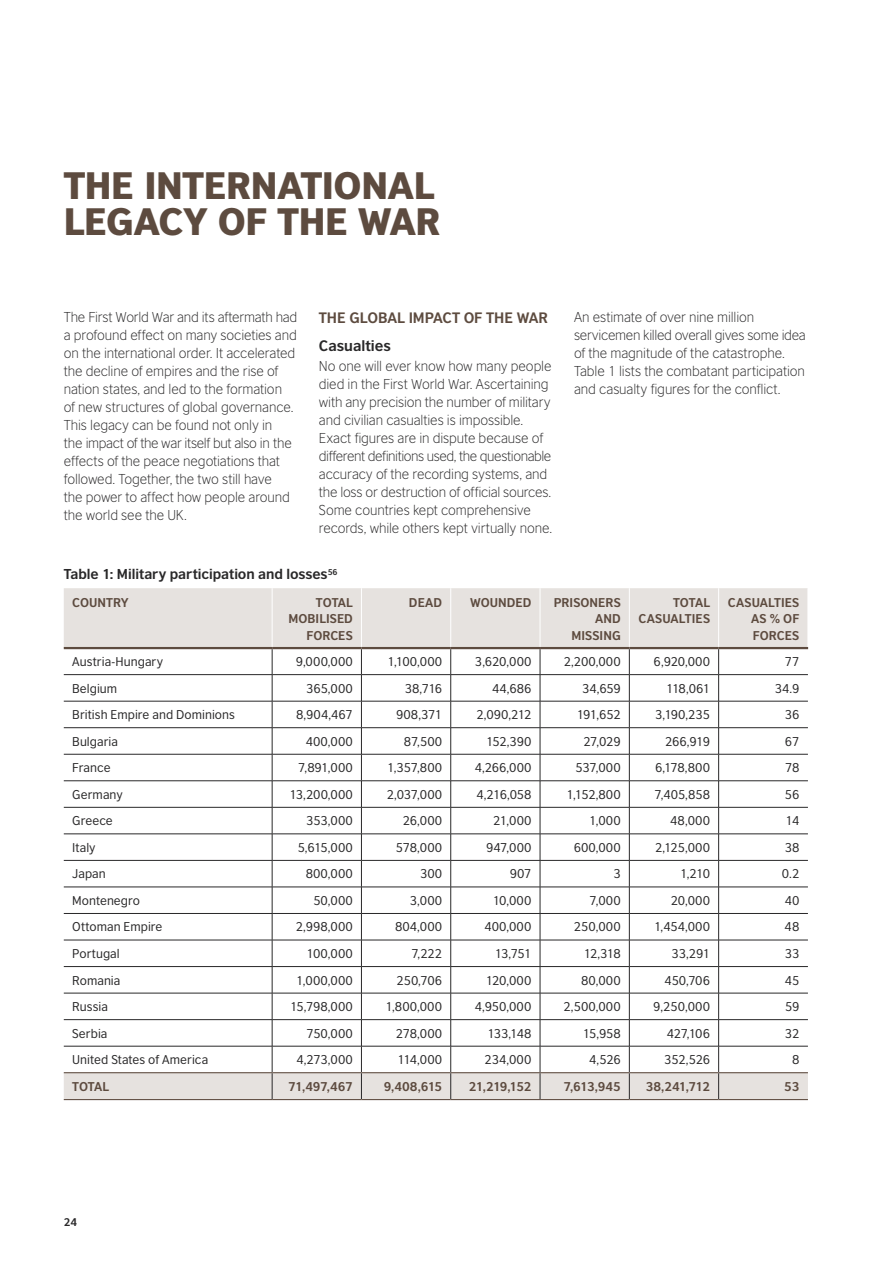
<style>
.page{position:relative;width:893px;height:1263px;background:#fff}
.page>*{position:absolute;margin:0;border:0;box-sizing:border-box;transform-origin:0 0}
.t1{font:900 36px/36px "British Council Sans";letter-spacing:-.01em;color:#5d4b3f;text-align:right}
.t2{font:700 14.25px "British Council Sans";letter-spacing:-.01em;color:#5d4b3f}
.t3{font:700 14.25px "British Council Sans";color:#292829}
.t4{font:300 13.5px/18px "British Council Sans";letter-spacing:-.01em;color:#292829}
.t5{font:700 13.5px "British Council Sans";color:#292829}
.t6{font:12px "British Council Sans";letter-spacing:.005em;color:#292829}
.t7{font:700 12px/16.5px "British Council Sans";letter-spacing:.005em;color:#5d4b3f;text-align:right}
.t8{font:700 10.5px "British Council Sans";color:#292829}
</style>
<div class="page">
<hr style="left:64px;top:1099px;width:208px;height:1px;background:#635146">
<hr style="left:272px;top:1099px;width:89px;height:1px;background:#635146">
<hr style="left:361px;top:1099px;width:90px;height:1px;background:#635146">
<hr style="left:451px;top:1099px;width:89px;height:1px;background:#635146">
<hr style="left:540px;top:1099px;width:89px;height:1px;background:#635146">
<hr style="left:629px;top:1099px;width:90px;height:1px;background:#635146">
<hr style="left:719px;top:1099px;width:89px;height:1px;background:#635146">
<svg style="left:64px;top:588px;width:744px;height:511px"></svg>
<h1 class="t1" style="left:64px;top:167px;width:375px">INTERNATIONAL<br>LEGACY OF THE WAR</h1>
<h1 class="t1" style="left:64px;top:167px;width:24px">THE</h1>
<p class="t4" style="left:64px;top:308px;width:235px">The First World War and its aftermath had a profound effect on many societies and on the international order. It accelerated the decline of empires and the rise of nation states, and led to the formation<br>of new structures of global governance.<br>This legacy can be found not only in<br>the impact of the war itself but also in the effects of the peace negotiations that followed. Together, the two still have<br>the power to affect how people around the world see the UK.</p>
<p class="t2" style="left:319px;top:309px;width:210px">THE GLOBAL IMPACT OF THE WAR</p>
<p class="t3" style="left:319px;top:337px;width:74px">CASUALTIES</p>
<p class="t4" style="left:319px;top:357px;width:235px">No one will ever know how many people died in the First World War. Ascertaining with any precision the number of military and civilian casualties is impossible.<br>Exact figures are in dispute because of different definitions used, the questionable accuracy of the recording systems, and the loss or destruction of official sources.<br>Some countries kept comprehensive records, while others kept virtually none.</p>
<p class="t4" style="left:574px;top:308px;width:233px">An estimate of over nine million servicemen killed overall gives some idea of the magnitude of the catastrophe.<br>Table 1 lists the combatant participation and casualty figures for the conflict.</p>
<p class="t5" style="left:64px;top:566px;width:275px">TABLE 1: M ILITARY PARTICIPATION AND LOSSES<sup>56</sup></p>
<p class="t7" style="left:72px;top:594px;width:58px">COUNTRY</p>
<p class="t7" style="left:288px;top:594px;width:66px">TOTAL<br>MOBILISED<br>FORCES</p>
<p class="t7" style="left:409px;top:594px;width:35px">DEAD</p>
<p class="t7" style="left:470px;top:594px;width:63px">WOUNDED</p>
<p class="t7" style="left:554px;top:594px;width:68px">PRISONERS<br>AND<br>MISSING</p>
<p class="t7" style="left:639px;top:594px;width:73px">TOTAL<br>CASUALTIES</p>
<p class="t7" style="left:751px;top:594px;width:50px;text-align:justify;text-indent:-23px">CASUALTIES AS % OF FORCES</p>
<p class="t6" style="left:72px;top:655px;width:92px">Austria-Hungary</p>
<p class="t6" style="left:296px;top:655px;width:59px">9,000,000</p>
<p class="t6" style="left:387px;top:655px;width:56px">1,100,000</p>
<p class="t6" style="left:475px;top:655px;width:58px">3,620,000</p>
<p class="t6" style="left:564px;top:655px;width:59px">2,200,000</p>
<p class="t6" style="left:654px;top:655px;width:58px">6,920,000</p>
<p class="t6" style="left:785px;top:655px;width:16px">77</p>
<p class="t6" style="left:72px;top:681px;width:46px">Belgium</p>
<p class="t6" style="left:306px;top:681px;width:48px">365,000</p>
<p class="t6" style="left:405px;top:681px;width:39px">38,716</p>
<p class="t6" style="left:492px;top:681px;width:41px">44,686</p>
<p class="t6" style="left:582px;top:681px;width:40px">34,659</p>
<p class="t6" style="left:666px;top:681px;width:45px">118,061</p>
<p class="t6" style="left:775px;top:681px;width:26px">34.9</p>
<p class="t6" style="left:72px;top:708px;width:164px">British Empire and Dominions</p>
<p class="t6" style="left:296px;top:708px;width:58px">8,904,467</p>
<p class="t6" style="left:396px;top:708px;width:48px">908,371</p>
<p class="t6" style="left:476px;top:708px;width:57px">2,090,212</p>
<p class="t6" style="left:577px;top:708px;width:46px">191,652</p>
<p class="t6" style="left:655px;top:708px;width:56px">3,190,235</p>
<p class="t6" style="left:785px;top:708px;width:16px">36</p>
<p class="t6" style="left:72px;top:734px;width:47px">Bulgaria</p>
<p class="t6" style="left:306px;top:734px;width:49px">400,000</p>
<p class="t6" style="left:404px;top:734px;width:40px">87,500</p>
<p class="t6" style="left:486px;top:734px;width:47px">152,390</p>
<p class="t6" style="left:583px;top:734px;width:39px">27,029</p>
<p class="t6" style="left:665px;top:734px;width:46px">266,919</p>
<p class="t6" style="left:785px;top:734px;width:16px">67</p>
<p class="t6" style="left:72px;top:761px;width:40px">France</p>
<p class="t6" style="left:298px;top:761px;width:56px">7,891,000</p>
<p class="t6" style="left:387px;top:761px;width:57px">1,357,800</p>
<p class="t6" style="left:475px;top:761px;width:58px">4,266,000</p>
<p class="t6" style="left:575px;top:761px;width:47px">537,000</p>
<p class="t6" style="left:655px;top:761px;width:57px">6,178,800</p>
<p class="t6" style="left:785px;top:761px;width:16px">78</p>
<p class="t6" style="left:72px;top:787px;width:52px">Germany</p>
<p class="t6" style="left:290px;top:787px;width:65px">13,200,000</p>
<p class="t6" style="left:387px;top:787px;width:57px">2,037,000</p>
<p class="t6" style="left:476px;top:787px;width:57px">4,216,058</p>
<p class="t6" style="left:566px;top:787px;width:56px">1,152,800</p>
<p class="t6" style="left:654px;top:787px;width:57px">7,405,858</p>
<p class="t6" style="left:785px;top:787px;width:16px">56</p>
<p class="t6" style="left:72px;top:814px;width:42px">Greece</p>
<p class="t6" style="left:306px;top:814px;width:48px">353,000</p>
<p class="t6" style="left:403px;top:814px;width:41px">26,000</p>
<p class="t6" style="left:493px;top:814px;width:40px">21,000</p>
<p class="t6" style="left:589px;top:814px;width:33px">1,000</p>
<p class="t6" style="left:670px;top:814px;width:41px">48,000</p>
<p class="t6" style="left:786px;top:814px;width:15px">14</p>
<p class="t6" style="left:72px;top:840px;width:25px">Italy</p>
<p class="t6" style="left:298px;top:840px;width:57px">5,615,000</p>
<p class="t6" style="left:396px;top:840px;width:48px">578,000</p>
<p class="t6" style="left:486px;top:840px;width:47px">947,000</p>
<p class="t6" style="left:574px;top:840px;width:49px">600,000</p>
<p class="t6" style="left:655px;top:840px;width:57px">2,125,000</p>
<p class="t6" style="left:785px;top:840px;width:16px">38</p>
<p class="t6" style="left:72px;top:867px;width:35px">Japan</p>
<p class="t6" style="left:306px;top:867px;width:49px">800,000</p>
<p class="t6" style="left:420px;top:867px;width:24px">300</p>
<p class="t6" style="left:510px;top:867px;width:23px">907</p>
<p class="t6" style="left:613px;top:867px;width:9px">3</p>
<p class="t6" style="left:680px;top:867px;width:31px">1,210</p>
<p class="t6" style="left:782px;top:867px;width:19px">0.2</p>
<p class="t6" style="left:72px;top:893px;width:69px">Montenegro</p>
<p class="t6" style="left:313px;top:893px;width:41px">50,000</p>
<p class="t6" style="left:410px;top:893px;width:34px">3,000</p>
<p class="t6" style="left:493px;top:893px;width:40px">10,000</p>
<p class="t6" style="left:590px;top:893px;width:33px">7,000</p>
<p class="t6" style="left:671px;top:893px;width:41px">20,000</p>
<p class="t6" style="left:785px;top:893px;width:16px">40</p>
<p class="t6" style="left:72px;top:920px;width:92px">Ottoman Empire</p>
<p class="t6" style="left:296px;top:920px;width:59px">2,998,000</p>
<p class="t6" style="left:395px;top:920px;width:49px">804,000</p>
<p class="t6" style="left:484px;top:920px;width:49px">400,000</p>
<p class="t6" style="left:574px;top:920px;width:48px">250,000</p>
<p class="t6" style="left:654px;top:920px;width:58px">1,454,000</p>
<p class="t6" style="left:785px;top:920px;width:16px">48</p>
<p class="t6" style="left:72px;top:946px;width:49px">Portugal</p>
<p class="t6" style="left:307px;top:946px;width:48px">100,000</p>
<p class="t6" style="left:411px;top:946px;width:32px">7,222</p>
<p class="t6" style="left:495px;top:946px;width:38px">13,751</p>
<p class="t6" style="left:584px;top:946px;width:39px">12,318</p>
<p class="t6" style="left:672px;top:946px;width:40px">33,291</p>
<p class="t6" style="left:785px;top:946px;width:16px">33</p>
<p class="t6" style="left:72px;top:973px;width:50px">Romania</p>
<p class="t6" style="left:296px;top:973px;width:58px">1,000,000</p>
<p class="t6" style="left:396px;top:973px;width:47px">250,706</p>
<p class="t6" style="left:486px;top:973px;width:47px">120,000</p>
<p class="t6" style="left:581px;top:973px;width:41px">80,000</p>
<p class="t6" style="left:665px;top:973px;width:47px">450,706</p>
<p class="t6" style="left:785px;top:973px;width:16px">45</p>
<p class="t6" style="left:72px;top:999px;width:37px">Russia</p>
<p class="t6" style="left:290px;top:999px;width:64px">15,798,000</p>
<p class="t6" style="left:385px;top:999px;width:58px">1,800,000</p>
<p class="t6" style="left:475px;top:999px;width:58px">4,950,000</p>
<p class="t6" style="left:564px;top:999px;width:59px">2,500,000</p>
<p class="t6" style="left:653px;top:999px;width:58px">9,250,000</p>
<p class="t6" style="left:785px;top:999px;width:16px">59</p>
<p class="t6" style="left:72px;top:1026px;width:37px">Serbia</p>
<p class="t6" style="left:307px;top:1026px;width:48px">750,000</p>
<p class="t6" style="left:396px;top:1026px;width:48px">278,000</p>
<p class="t6" style="left:488px;top:1026px;width:45px">133,148</p>
<p class="t6" style="left:583px;top:1026px;width:40px">15,958</p>
<p class="t6" style="left:667px;top:1026px;width:45px">427,106</p>
<p class="t6" style="left:785px;top:1026px;width:16px">32</p>
<p class="t6" style="left:72px;top:1053px;width:137px">United States of America</p>
<p class="t6" style="left:296px;top:1053px;width:58px">4,273,000</p>
<p class="t6" style="left:398px;top:1053px;width:46px">114,000</p>
<p class="t6" style="left:484px;top:1053px;width:49px">234,000</p>
<p class="t6" style="left:589px;top:1053px;width:33px">4,526</p>
<p class="t6" style="left:664px;top:1053px;width:47px">352,526</p>
<p class="t6" style="left:792px;top:1053px;width:9px">8</p>
<p class="t7" style="left:72px;top:1078px;width:37px">TOTAL</p>
<p class="t7" style="left:288px;top:1078px;width:66px">71,497,467</p>
<p class="t7" style="left:384px;top:1078px;width:60px">9,408,615</p>
<p class="t7" style="left:469px;top:1078px;width:64px">21,219,152</p>
<p class="t7" style="left:563px;top:1078px;width:59px">7,613,945</p>
<p class="t7" style="left:646px;top:1078px;width:66px">38,241,712</p>
<p class="t7" style="left:784px;top:1078px;width:17px">53</p>
<p class="t8" style="left:64px;top:1215px;width:15px">24</p>
</div>
